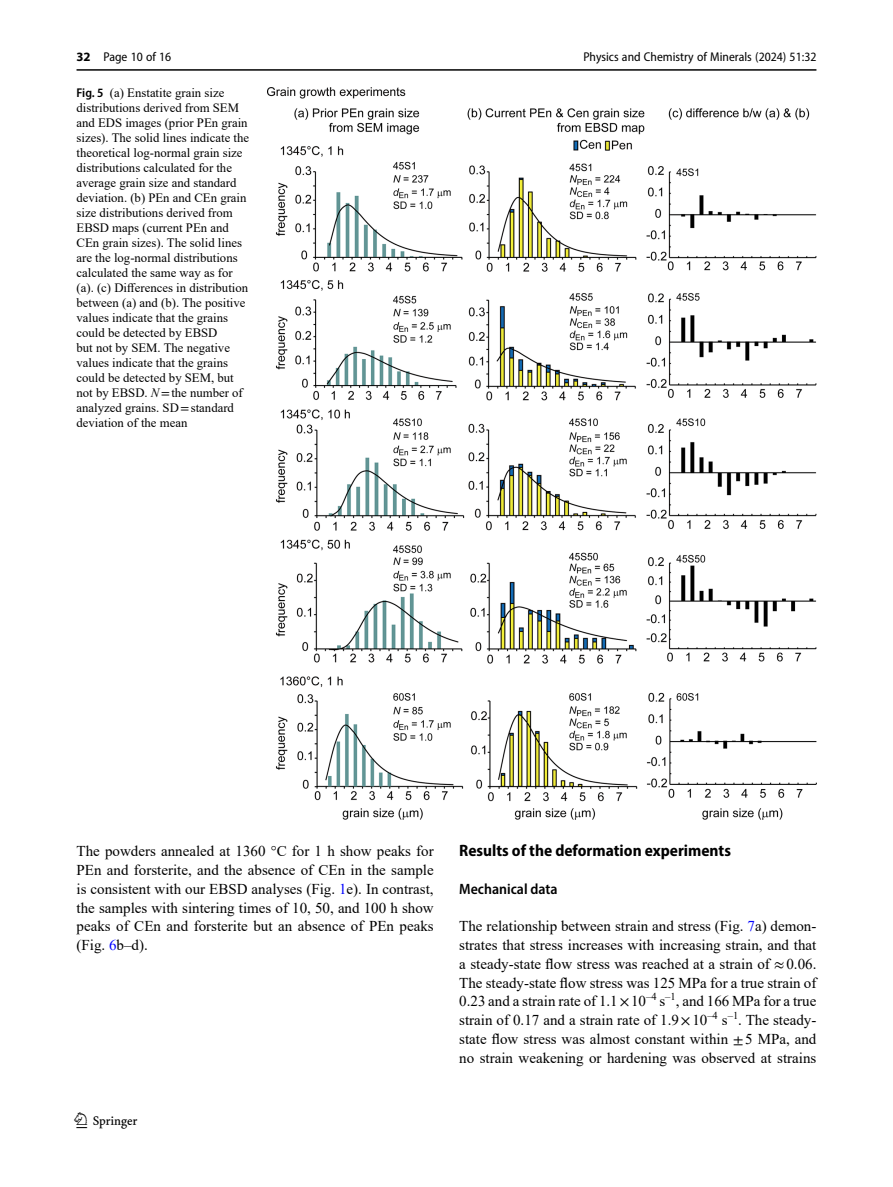
<style>
.page{position:relative;width:893px;height:1187px;background:#fff}
.page>*{position:absolute;margin:0;border:0;box-sizing:border-box;transform-origin:0 0}
.t1{font:22.5px "Springnew";color:#000}
.Head_2{font:700 semi-condensed 16.5px "Myriad Pro";color:#000}
.Body_Text{font:15px/18.8px "Times New Roman";color:#000;text-align:justify}
.Head_3_after_2{font:600 semi-condensed 15px "Myriad Pro";color:#000}
.Figure_Caption_Side{font:12.75px/15px "Times New Roman";color:#000}
.t2{font:semi-condensed 12.75px "Myriad Pro";color:#000}
.s1{font-weight:700;font-stretch:normal}
.s2{font-family:"Myriad Pro";font-weight:600;font-stretch:semi-condensed}
.s3{font-style:italic}
.s4{font-family:"STIX"}
.s5{color:#00f}
</style>
<div class="page">
<hr style="left:77px;top:69px;width:739px;height:2px;background:#000">
<img style="left:268px;top:87px;width:548px;height:732px">
<p class="t2" style="left:77px;top:49px;width:96px"><span class="s1">32</span> Page 10 of 16</p>
<p class="Figure_Caption_Side" style="left:77px;top:84px;width:174px"><span class="s2">Fig. 5</span> (a) Enstatite grain size distributions derived from SEM and EDS images (prior PEn grain sizes). The solid lines indicate the theoretical log-normal grain size distributions calculated for the average grain size and standard deviation. (b) PEn and CEn grain size distributions derived from<br>EBSD maps (current PEn and<br>CEn grain sizes). The solid lines are the log-normal distributions calculated the same way as for (a). (c) Differences in distribution between (a) and (b). The positive values indicate that the grains could be detected by EBSD<br>but not by SEM. The negative values indicate that the grains could be detected by SEM, but not by EBSD. <span class="s3">N</span><span class="s4">=</span>the number of analyzed grains. SD<span class="s4">=</span>standard deviation of the mean</p>
<p class="t2" style="left:583px;top:49px;width:235px">Physics and Chemistry of Minerals (2024) 51:32</p>
<p class="Body_Text" style="left:77px;top:841px;width:359px">The powders annealed at 1360 °C for 1 h show peaks for PEn and forsterite, and the absence of CEn in the sample is consistent with our EBSD analyses (Fig. <span class="s5">1</span>e). In contrast, the samples with sintering times of 10, 50, and 100 h show peaks of CEn and forsterite but an absence of PEn peaks (Fig. <span class="s5">6</span>b–d).</p>
<h1 class="t1" style="left:77px;top:1107px;width:63px">1 3</h1>
<p class="Head_2" style="left:459px;top:840px;width:273px">Results of the deformation experiments</p>
<p class="Head_3_after_2" style="left:459px;top:879px;width:100px">Mechanical data</p>
<p class="Body_Text" style="left:459px;top:916px;width:359px">The relationship between strain and stress (Fig. <span class="s5">7</span>a) demon&shy;strates that stress increases with increasing strain, and that a steady-state flow stress was reached at a strain of <span class="s4">≈</span>0.06.<br>The steady-state flow stress was 125 MPa for a true strain of 0.23 and a strain rate of 1.1<span class="s4">×</span>10<sup>–4</sup> s<sup>–1</sup>, and 166 MPa for a true strain of 0.17 and a strain rate of 1.9<span class="s4">×</span>10<sup>–4</sup> s<sup>–1</sup>. The steady&shy;state flow stress was almost constant within <span class="s4">±</span>5 MPa, and no strain weakening or hardening was observed at strains</p>
</div>
